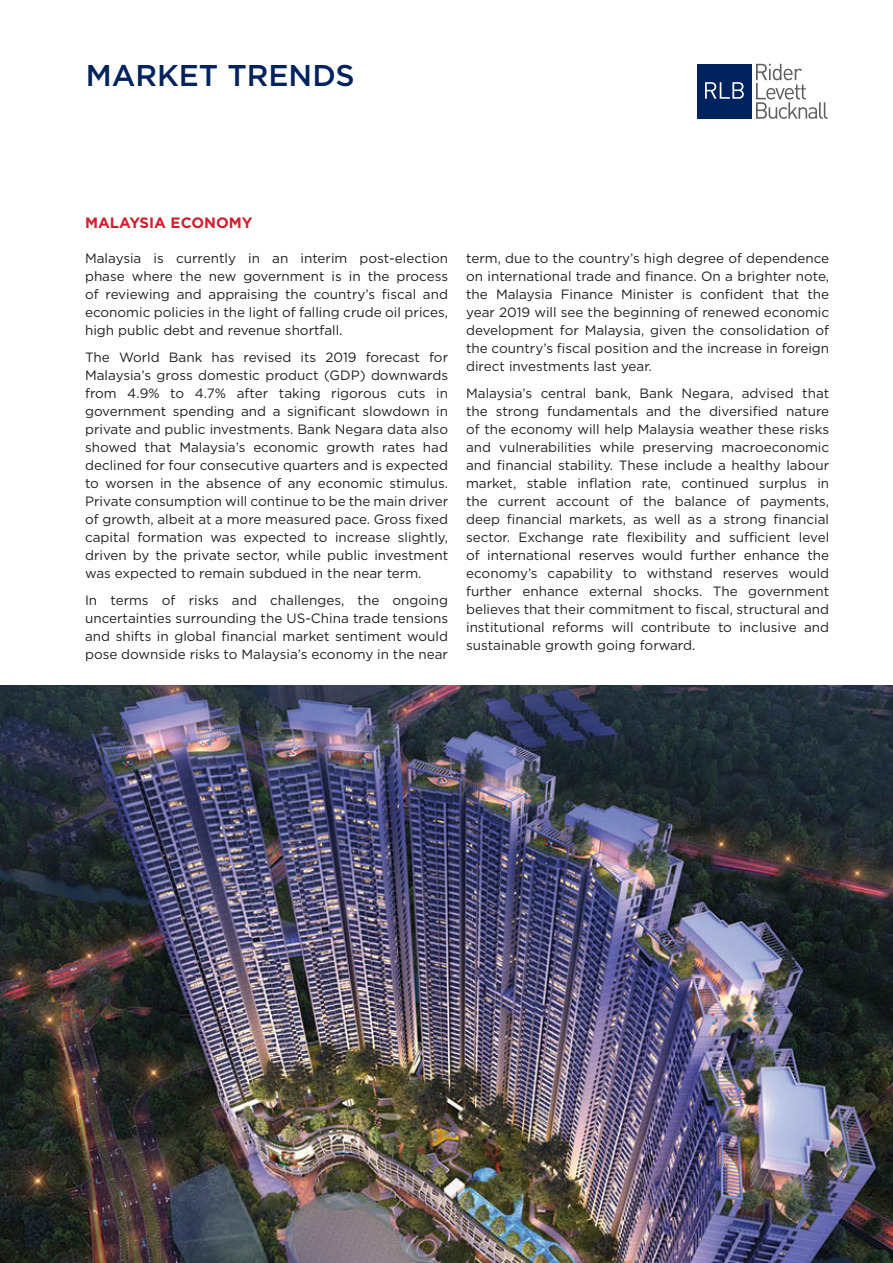
<style>
.page{position:relative;width:893px;height:1263px;background:#fff}
.page>*{position:absolute;margin:0;border:0;box-sizing:border-box;transform-origin:0 0}
.t1{font:500 30px "Gotham";color:#00235d}
.t2{font:700 15px "Gotham";color:#d01f2e}
.t3{font:13.5px/18px "Gotham";color:#221f1f;text-align:justify}
</style>
<div class="page">
<img style="left:0;top:685px;width:893px;height:578px">
<div style="left:697px;top:64px;width:55px;height:55px;background:#00235d"></div>
<svg style="left:756px;top:64px;width:72px;height:55px"></svg>
<svg style="left:705px;top:82px;width:39px;height:17px"></svg>
<h1 class="t1" style="left:86px;top:62px;width:271px">MARKET TRENDS</h1>
<p class="t2" style="left:85px;top:216px;width:169px">MALAYSIA ECONOMY</p>
<p class="t3" style="left:85px;top:249px;width:365px">Malaysia is currently in an interim post-election phase where the new government is in the process of reviewing and appraising the country’s fiscal and economic policies in the light of falling crude oil prices, high public debt and revenue shortfall.</p>
<p class="t3" style="left:85px;top:348px;width:365px">The World Bank has revised its 2019 forecast for Malaysia’s gross domestic product (GDP) downwards from 4.9% to 4.7% after taking rigorous cuts in government spending and a significant slowdown in private and public investments. Bank Negara data also showed that Malaysia’s economic growth rates had declined for four consecutive quarters and is expected to worsen in the absence of any economic stimulus.<br>Private consumption will continue to be the main driver of growth, albeit at a more measured pace. Gross fixed capital formation was expected to increase slightly, driven by the private sector, while public investment was expected to remain subdued in the near term.</p>
<p class="t3" style="left:85px;top:591px;width:365px">In terms of risks and challenges, the ongoing uncertainties surrounding the US-China trade tensions and shifts in global financial market sentiment would pose downside risks to Malaysia’s economy in the near</p>
<p class="t3" style="left:466px;top:249px;width:365px">term, due to the country’s high degree of dependence on international trade and finance. On a brighter note, the Malaysia Finance Minister is confident that the year 2019 will see the beginning of renewed economic development for Malaysia, given the consolidation of the country’s fiscal position and the increase in foreign direct investments last year.</p>
<p class="t3" style="left:466px;top:384px;width:365px">Malaysia’s central bank, Bank Negara, advised that the strong fundamentals and the diversified nature of the economy will help Malaysia weather these risks and vulnerabilities while preserving macroeconomic and financial stability. These include a healthy labour market, stable inflation rate, continued surplus in the current account of the balance of payments, deep financial markets, as well as a strong financial sector. Exchange rate flexibility and sufficient level of international reserves would further enhance the economy’s capability to withstand reserves would further enhance external shocks. The government believes that their commitment to fiscal, structural and institutional reforms will contribute to inclusive and sustainable growth going forward.</p>
</div>
